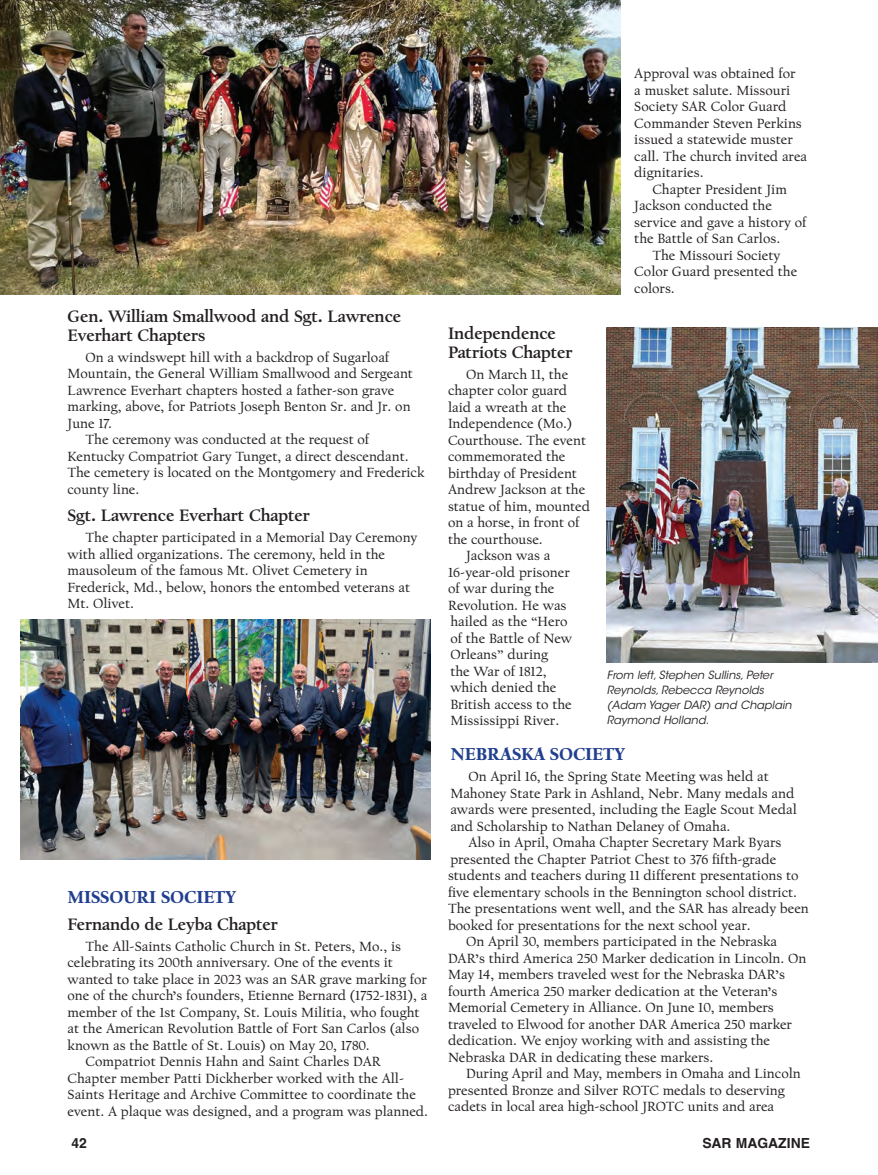
<style>
.page{position:relative;width:878px;height:1175px;background:#fff}
.page>*{position:absolute;margin:0;border:0;box-sizing:border-box;transform-origin:0 0}
.Society_Head{font:900 18px "Californian FB Text";letter-spacing:-.005em;color:#213f8f}
.Chapter_Head{font:700 17.25px/18.8px "Californian FB Text";letter-spacing:-.005em;color:#231f20}
.Body_Copy{font:13.8px/16.5px "Californian FB Text";color:#231f20}
.t1{font:700 13.8px "Helvetica";color:#231f20}
.t2{font:italic 11.25px/15px "ITC Avant Garde Std";color:#231f20}
</style>
<div class="page">
<img style="left:0;top:0;width:620px;height:295px">
<img style="left:21px;top:619px;width:409px;height:240px">
<img style="left:607px;top:328px;width:270px;height:334px">
<p class="Chapter_Head" style="left:68px;top:307px;width:335px">Gen. William Smallwood and Sgt. Lawrence<br>Everhart Chapters</p>
<p class="Body_Copy" style="left:67px;top:349px;width:347px;text-indent:18px">On a windswept hill with a backdrop of Sugarloaf Mountain, the General William Smallwood and Sergeant Lawrence Everhart chapters hosted a father-son grave marking, above, for Patriots Joseph Benton Sr. and Jr. on June 17.</p>
<p class="Body_Copy" style="left:67px;top:432px;width:358px;text-indent:18px">The ceremony was conducted at the request of Kentucky Compatriot Gary Tunget, a direct descendant.<br>The cemetery is located on the Montgomery and Frederick county line.</p>
<p class="Chapter_Head" style="left:68px;top:506px;width:244px">Sgt. Lawrence Everhart Chapter</p>
<p class="Body_Copy" style="left:67px;top:530px;width:351px;text-indent:18px">The chapter participated in a Memorial Day Ceremony with allied organizations. The ceremony, held in the mausoleum of the famous Mt. Olivet Cemetery in Frederick, Md., below, honors the entombed veterans at Mt. Olivet.</p>
<p class="Society_Head" style="left:68px;top:886px;width:170px">MISSOURI SOCIETY</p>
<p class="Chapter_Head" style="left:68px;top:915px;width:212px">Fernando de Leyba Chapter</p>
<p class="Body_Copy" style="left:67px;top:938px;width:361px;text-indent:18px">The All-Saints Catholic Church in St. Peters, Mo., is celebrating its 200th anniversary. One of the events it wanted to take place in 2023 was an SAR grave marking for one of the church’s founders, Etienne Bernard (1752-1831), a member of the 1st Company, St. Louis Militia, who fought at the American Revolution Battle of Fort San Carlos (also known as the Battle of St. Louis) on May 20, 1780.</p>
<p class="Body_Copy" style="left:67px;top:1054px;width:362px;text-indent:18px">Compatriot Dennis Hahn and Saint Charles DAR Chapter member Patti Dickherber worked with the All-Saints Heritage and Archive Committee to coordinate the event. A plaque was designed, and a program was planned.</p>
<p class="Body_Copy" style="left:634px;top:66px;width:174px">Approval was obtained for<br>a musket salute. Missouri<br>Society SAR Color Guard<br>Commander Steven Perkins issued a statewide muster call. The church invited area dignitaries.</p>
<p class="Body_Copy" style="left:634px;top:181px;width:174px;text-indent:18px">Chapter President Jim<br>Jackson conducted the service and gave a history of the Battle of San Carlos.</p>
<p class="Body_Copy" style="left:634px;top:247px;width:164px;text-indent:18px">The Missouri Society<br>Color Guard presented the colors.</p>
<p class="Chapter_Head" style="left:448px;top:324px;width:126px">Independence<br>Patriots Chapter</p>
<p class="Body_Copy" style="left:448px;top:366px;width:144px;text-indent:18px">On March 11, the chapter color guard laid a wreath at the<br>Independence (Mo.)<br>Courthouse. The event commemorated the birthday of President<br>Andrew Jackson at the statue of him, mounted on a horse, in front of the courthouse.</p>
<p class="Body_Copy" style="left:448px;top:547px;width:126px;text-indent:18px">Jackson was a<br>16-year-old prisoner of war during the<br>Revolution. He was hailed as the “Hero of the Battle of New<br>Orleans” during<br>the War of 1812, which denied the<br>British access to the<br>Mississippi River.</p>
<p class="Society_Head" style="left:450px;top:744px;width:176px">NEBRASKA SOCIETY</p>
<p class="Body_Copy" style="left:450px;top:768px;width:348px;text-indent:18px">On April 16, the Spring State Meeting was held at Mahoney State Park in Ashland, Nebr. Many medals and awards were presented, including the Eagle Scout Medal and Scholarship to Nathan Delaney of Omaha.</p>
<p class="Body_Copy" style="left:448px;top:834px;width:362px;text-indent:20px">Also in April, Omaha Chapter Secretary Mark Byars presented the Chapter Patriot Chest to 376 fifth-grade students and teachers during 11 different presentations to five elementary schools in the Bennington school district.<br>The presentations went well, and the SAR has already been booked for presentations for the next school year.</p>
<p class="Body_Copy" style="left:448px;top:933px;width:360px;text-indent:18px">On April 30, members participated in the Nebraska DAR’s third America 250 Marker dedication in Lincoln. On May 14, members traveled west for the Nebraska DAR’s fourth America 250 marker dedication at the Veteran’s Memorial Cemetery in Alliance. On June 10, members traveled to Elwood for another DAR America 250 marker dedication. We enjoy working with and assisting the Nebraska DAR in dedicating these markers.</p>
<p class="Body_Copy" style="left:448px;top:1065px;width:354px;text-indent:18px">During April and May, members in Omaha and Lincoln presented Bronze and Silver ROTC medals to deserving cadets in local area high-school JROTC units and area</p>
<p class="t2" style="left:607px;top:667px;width:186px">From left, Stephen Sullins, Peter<br>Reynolds, Rebecca Reynolds (Adam Yager DAR) and Chaplain<br>Raymond Holland.</p>
<p class="t1" style="left:71px;top:1135px;width:17px">42</p>
<p class="t1" style="left:702px;top:1135px;width:109px">SAR MAGAZINE</p>
</div>
